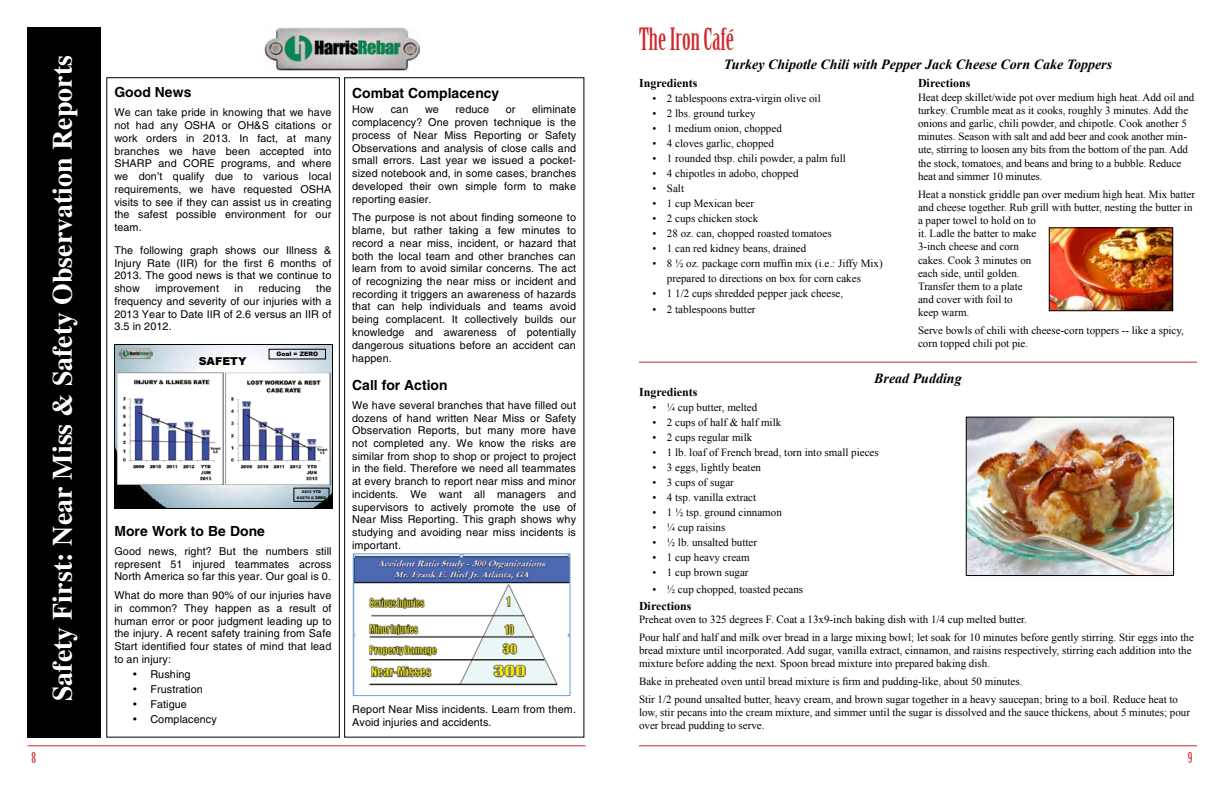
<style>
.page{position:relative;width:1224px;height:792px;background:#fff}
.page>*{position:absolute;margin:0;border:0;box-sizing:border-box;transform-origin:0 0}
.t1{font:30px "Birch";color:#d3242a}
.t2{font:700 27.8px "Times";color:#fff}
.t3{font:15px "Birch";color:#d3242a}
.t4{font:italic 700 14px "Times New Roman";color:#000}
.t5{font:700 13.9px "Helvetica";letter-spacing:.005em;color:#000}
.t6{font:700 12px "Times New Roman";color:#000}
.t7{font:11px/13.2px "Times New Roman";color:#000}
.t8{font:900 10.9px "Arial";color:#000}
.t9{font:10.8px/12.7px "Helvetica";letter-spacing:.01em;color:#000;text-align:justify}
.t10{font:900 6.1px "Arial";letter-spacing:-.005em;color:#000}
.t11{font:900 3.6px/6.5px "Arial";letter-spacing:-.005em;color:#000;text-align:center}
</style>
<div class="page">
<hr style="left:639px;top:745px;width:558px;height:1px;background:#d3242a">
<hr style="left:28px;top:745px;width:558px;height:1px;background:#d3242a">
<img style="left:1051px;top:230px;width:120px;height:79px">
<div style="left:1049px;top:228px;width:124px;height:83px;border:1px solid #000"></div>
<img style="left:968px;top:419px;width:204px;height:155px">
<div style="left:966px;top:417px;width:208px;height:159px;border:1px solid #000"></div>
<img style="left:265px;top:27px;width:154px;height:43px">
<div style="left:27px;top:27px;width:73px;height:711px;background:#000"></div>
<div style="left:106px;top:77px;width:234px;height:661px;border:1px solid #000"></div>
<svg style="left:115px;top:345px;width:218px;height:163px"></svg>
<div style="left:269px;top:349px;width:57px;height:10px;border:1px solid #000"></div>
<img style="left:118px;top:347px;width:35px;height:13px">
<img style="left:117px;top:372px;width:213px;height:114px">
<hr style="left:115px;top:344px;width:218px;height:1px;background:#000">
<hr style="left:114px;top:344px;width:1px;height:164px;background:#000">
<hr style="left:333px;top:344px;width:1px;height:164px;background:#000">
<hr style="left:115px;top:508px;width:218px;height:1px;background:#000">
<div style="left:344px;top:77px;width:240px;height:661px;border:1px solid #000"></div>
<img style="left:355px;top:555px;width:213px;height:131px">
<div style="left:353px;top:553px;width:217px;height:143px;border:1px solid #69a0d6"></div>
<hr style="left:639px;top:362px;width:558px;height:1px;background:#d3242a">
<h2 class="t2" style="left:46px;top:701px;width:647px;rotate:-90deg">Safety First: Near Miss &amp; Safety Observation Reports</h2>
<p class="t5" style="left:114px;top:84px;width:79px">Good News</p>
<p class="t9" style="left:114px;top:106px;width:219px">We can take pride in knowing that we have not had any OSHA or OH&amp;S citations or work orders in 2013. In fact, at many branches we have been accepted into SHARP and CORE programs, and where we don’t qualify due to various local requirements, we have requested OSHA visits to see if they can assist us in creating the safest possible environment for our team.</p>
<p class="t9" style="left:114px;top:244px;width:219px">The following graph shows our Illness &amp; Injury Rate (IIR) for the first 6 months of 2013. The good news is that we continue to show</p>
<p class="t9" style="left:114px;top:282px;width:219px;text-indent:202px">the frequency and severity of our injuries with a 2013 Year to Date IIR of 2.6 versus an IIR of 3.5 in 2012.</p>
<p class="t9" style="left:156px;top:282px;width:65px">improvement</p>
<p class="t9" style="left:235px;top:282px;width:10px">in</p>
<p class="t9" style="left:259px;top:282px;width:44px">reducing</p>
<p class="t8" style="left:199px;top:355px;width:49px">SAFETY</p>
<p class="t10" style="left:277px;top:350px;width:43px">Goal = ZERO</p>
<p class="t11" style="left:297px;top:488px;width:31px">2013 YTD #43/74 @ ZERO</p>
<p class="t5" style="left:114px;top:523px;width:152px">More Work to Be Done</p>
<p class="t9" style="left:114px;top:545px;width:219px">Good news, right? But the numbers still represent 51 injured teammates across North America so far this year. Our goal is 0.</p>
<p class="t9" style="left:114px;top:589px;width:219px">What do more than 90% of our injuries have in common? They happen as a result of human error or poor judgment leading up to the injury. A recent safety training from Safe Start identified four states of mind that lead to an injury:</p>
<p class="t9" style="left:132px;top:668px;width:60px">• Rushing</p>
<p class="t9" style="left:132px;top:683px;width:72px">• Frustration</p>
<p class="t9" style="left:132px;top:697px;width:56px">• Fatigue</p>
<p class="t9" style="left:132px;top:713px;width:86px">• Complacency</p>
<p class="t5" style="left:352px;top:85px;width:149px">Combat Complacency</p>
<p class="t9" style="left:352px;top:103px;width:23px">How</p>
<p class="t9" style="left:391px;top:103px;width:19px">can</p>
<p class="t9" style="left:425px;top:103px;width:15px">we</p>
<p class="t9" style="left:456px;top:103px;width:35px">reduce</p>
<p class="t9" style="left:506px;top:103px;width:11px">or</p>
<p class="t9" style="left:352px;top:103px;width:226px;text-indent:180px">eliminate complacency? One proven technique is the process of Near Miss Reporting or Safety Observations and analysis of close calls and small errors. Last year we issued a pocket&shy;sized notebook and, in some cases, branches developed their own simple form to make reporting easier.</p>
<p class="t9" style="left:352px;top:211px;width:226px">The purpose is not about finding someone to blame, but rather taking a few minutes to record a near miss, incident, or hazard that both the local team and other branches can learn from to avoid similar concerns. The act of recognizing the near miss or incident and recording it triggers an awareness of hazards that can help individuals and teams avoid being complacent. It collectively builds our knowledge and awareness of potentially dangerous situations before an accident can happen.</p>
<p class="t5" style="left:352px;top:377px;width:97px">Call for Action</p>
<p class="t9" style="left:352px;top:399px;width:226px">We have several branches that have filled out dozens of hand written Near Miss or Safety Observation Reports, but many more have not completed any. We know the risks are similar from shop to shop or project to project in the field. Therefore we need all teammates at every branch to report near miss and minor incidents. We want all managers and supervisors to actively promote the use of Near Miss Reporting. This graph shows why studying and avoiding near miss incidents is important.</p>
<p class="t9" style="left:352px;top:703px;width:225px">Report Near Miss incidents. Learn from them.<br>Avoid injuries and accidents.</p>
<h1 class="t1" style="left:639px;top:23px;width:96px">The Iron Café</h1>
<p class="t4" style="left:724px;top:56px;width:390px">Turkey Chipotle Chili with Pepper Jack Cheese Corn Cake Toppers</p>
<p class="t6" style="left:639px;top:76px;width:60px">Ingredients</p>
<p class="t7" style="left:652px;top:92px;width:170px">• 2 tablespoons extra-virgin olive oil</p>
<p class="t7" style="left:652px;top:107px;width:105px">• 2 lbs. ground turkey</p>
<p class="t7" style="left:652px;top:122px;width:131px">• 1 medium onion, chopped</p>
<p class="t7" style="left:652px;top:137px;width:123px">• 4 cloves garlic, chopped</p>
<p class="t7" style="left:652px;top:152px;width:195px">• 1 rounded tbsp. chili powder, a palm full</p>
<p class="t7" style="left:652px;top:167px;width:148px">• 4 chipotles in adobo, chopped</p>
<p class="t7" style="left:652px;top:182px;width:33px">• Salt</p>
<p class="t7" style="left:652px;top:197px;width:103px">• 1 cup Mexican beer</p>
<p class="t7" style="left:652px;top:212px;width:107px">• 2 cups chicken stock</p>
<p class="t7" style="left:652px;top:227px;width:181px">• 28 oz. can, chopped roasted tomatoes</p>
<p class="t7" style="left:652px;top:242px;width:155px">• 1 can red kidney beans, drained</p>
<p class="t7" style="left:667px;top:256px;width:217px;line-height:15px;text-indent:-14px">• 8 ½ oz. package corn muffin mix (i.e.: Jiffy Mix) prepared to directions on box for corn cakes</p>
<p class="t7" style="left:652px;top:287px;width:192px">• 1 1/2 cups shredded pepper jack cheese,</p>
<p class="t7" style="left:652px;top:302px;width:105px">• 2 tablespoons butter</p>
<p class="t6" style="left:918px;top:76px;width:54px">Directions</p>
<p class="t7" style="left:918px;top:90px;width:278px">Heat deep skillet/wide pot over medium high heat. Add oil and turkey. Crumble meat as it cooks, roughly 3 minutes. Add the onions and garlic, chili powder, and chipotle. Cook another 5 minutes. Season with salt and add beer and cook another min&shy;ute, stirring to loosen any bits from the bottom of the pan. Add the stock, tomatoes, and beans and bring to a bubble. Reduce heat and simmer 10 minutes.</p>
<p class="t7" style="left:918px;top:187px;width:279px">Heat a nonstick griddle pan over medium high heat. Mix batter and cheese together. Rub grill with butter, nesting the butter in a paper towel to hold on to<br>it. Ladle the batter to make<br>3-inch cheese and corn<br>cakes. Cook 3 minutes on<br>each side, until golden.<br>Transfer them to a plate<br>and cover with foil to<br>keep warm.</p>
<p class="t7" style="left:918px;top:324px;width:267px">Serve bowls of chili with cheese-corn toppers -- like a spicy, corn topped chili pot pie.</p>
<p class="t4" style="left:874px;top:370px;width:89px">Bread Pudding</p>
<p class="t6" style="left:639px;top:385px;width:60px">Ingredients</p>
<p class="t7" style="left:652px;top:400px;width:106px">• ¼ cup butter, melted</p>
<p class="t7" style="left:652px;top:415px;width:130px">• 2 cups of half &amp; half milk</p>
<p class="t7" style="left:652px;top:430px;width:101px">• 2 cups regular milk</p>
<p class="t7" style="left:652px;top:445px;width:228px">• 1 lb. loaf of French bread, torn into small pieces</p>
<p class="t7" style="left:652px;top:460px;width:110px">• 3 eggs, lightly beaten</p>
<p class="t7" style="left:652px;top:475px;width:83px">• 3 cups of sugar</p>
<p class="t7" style="left:652px;top:490px;width:105px">• 4 tsp. vanilla extract</p>
<p class="t7" style="left:652px;top:505px;width:131px">• 1 ½ tsp. ground cinnamon</p>
<p class="t7" style="left:652px;top:520px;width:74px">• ¼ cup raisins</p>
<p class="t7" style="left:652px;top:535px;width:106px">• ½ lb. unsalted butter</p>
<p class="t7" style="left:652px;top:550px;width:99px">• 1 cup heavy cream</p>
<p class="t7" style="left:652px;top:565px;width:98px">• 1 cup brown sugar</p>
<p class="t7" style="left:652px;top:582px;width:152px">• ½ cup chopped, toasted pecans</p>
<p class="t6" style="left:639px;top:599px;width:54px">Directions</p>
<p class="t7" style="left:639px;top:610px;width:556px;line-height:17.7px">Preheat oven to 325 degrees F. Coat a 13x9-inch baking dish with 1/4 cup melted butter.<br>Pour half and half and milk over bread in a large mixing bowl; let soak for 10 minutes before gently stirring. Stir eggs into the</p>
<p class="t7" style="left:639px;top:643px;width:554px">bread mixture until incorporated. Add sugar, vanilla extract, cinnamon, and raisins respectively, stirring each addition into the mixture before adding the next. Spoon bread mixture into prepared baking dish.</p>
<p class="t7" style="left:639px;top:672px;width:541px;line-height:17.7px">Bake in preheated oven until bread mixture is firm and pudding-like, about 50 minutes.<br>Stir 1/2 pound unsalted butter, heavy cream, and brown sugar together in a heavy saucepan; bring to a boil. Reduce heat to</p>
<p class="t7" style="left:639px;top:705px;width:553px">low, stir pecans into the cream mixture, and simmer until the sugar is dissolved and the sauce thickens, about 5 minutes; pour over bread pudding to serve.</p>
<h3 class="t3" style="left:32px;top:750px;width:6px">8</h3>
<h3 class="t3" style="left:1188px;top:750px;width:6px">9</h3>
</div>
